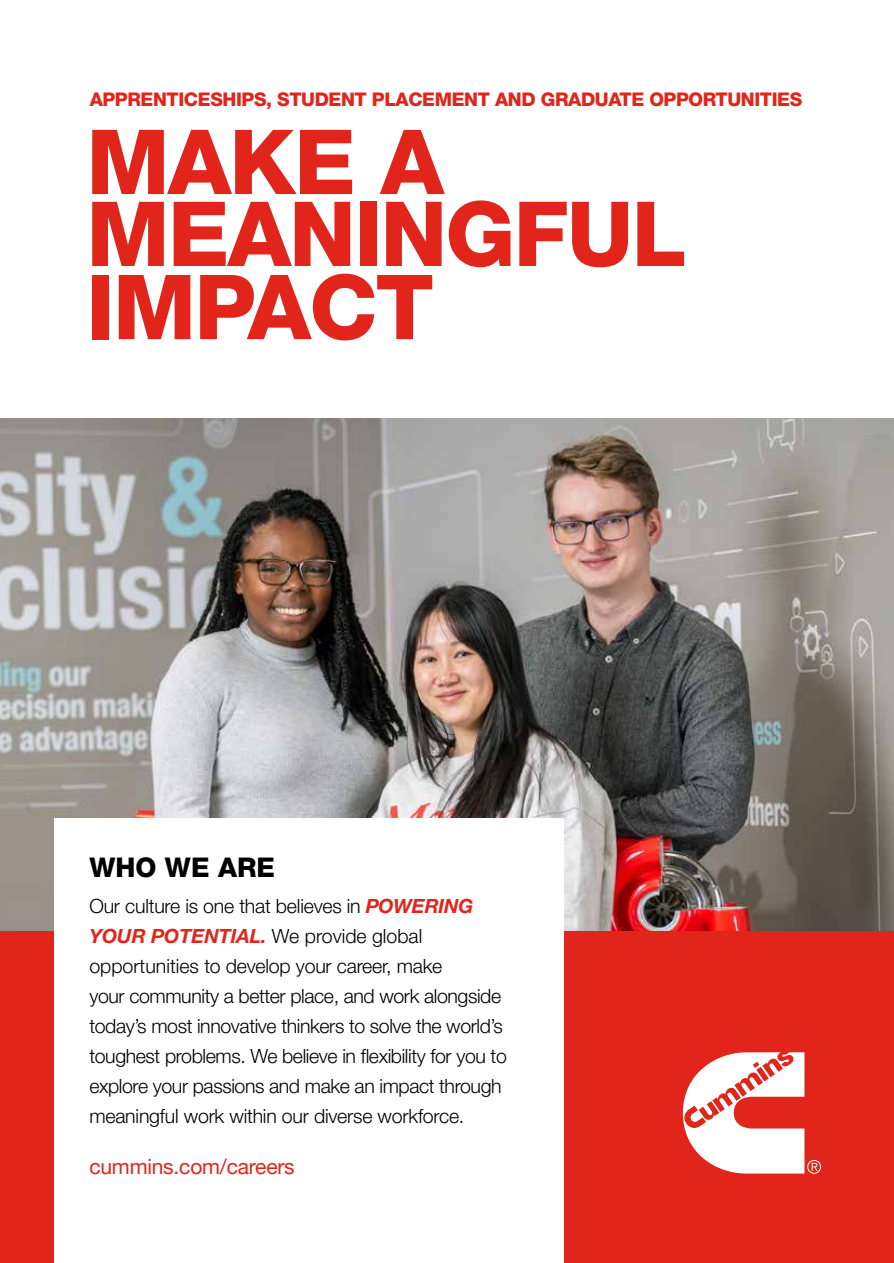
<style>
.page{position:relative;width:894px;height:1263px;background:#fff}
.page>*{position:absolute;margin:0;border:0;box-sizing:border-box;transform-origin:0 0}
.t1{font:800 89.85px/72.4px "Helvetica Neue LT Pro";letter-spacing:-.02em;color:#e1251b}
.t2{font:800 27px "Helvetica Neue LT Pro";color:#000}
.t3{font:21px "Helvetica Neue LT Pro";letter-spacing:-.01em;color:#e1251b}
.t4{font:300 19.5px/30px "Helvetica Neue LT Pro";letter-spacing:-.02em;color:#000}
.t5{font:800 18.75px "Helvetica Neue LT Pro";letter-spacing:-.02em;color:#e1251b}
.s1{font-weight:700;font-style:italic;color:#e1251b}
</style>
<div class="page">
<div style="left:0;top:829px;width:893px;height:434px;background:#e1251b"></div>
<img style="left:0;top:418px;width:893px;height:512px">
<div style="left:54px;top:818px;width:509px;height:445px;background:#fff"></div>
<svg style="left:682px;top:1052px;width:138px;height:121px"></svg>
<p class="t5" style="left:90px;top:88px;width:713px">APPRENTICESHIPS, STUDENT PLACEMENT AND GRADUATE OPPORTUNITIES</p>
<h1 class="t1" style="left:86px;top:126px;width:601px">MAKE A<br>MEANINGFUL<br>IMPACT</h1>
<h2 class="t2" style="left:89px;top:851px;width:187px">WHO WE ARE</h2>
<p class="t4" style="left:89px;top:891px;width:419px">Our culture is one that believes in <span class="s1">POWERING YOUR POTENTIAL.</span> We provide global opportunities to develop your career, make<br>your community a better place, and work alongside today’s most innovative thinkers to solve the world’s toughest problems. We believe in flexibility for you to explore your passions and make an impact through meaningful work within our diverse workforce.</p>
<p class="t3" style="left:89px;top:1153px;width:207px">cummins.com/careers</p>
</div>
